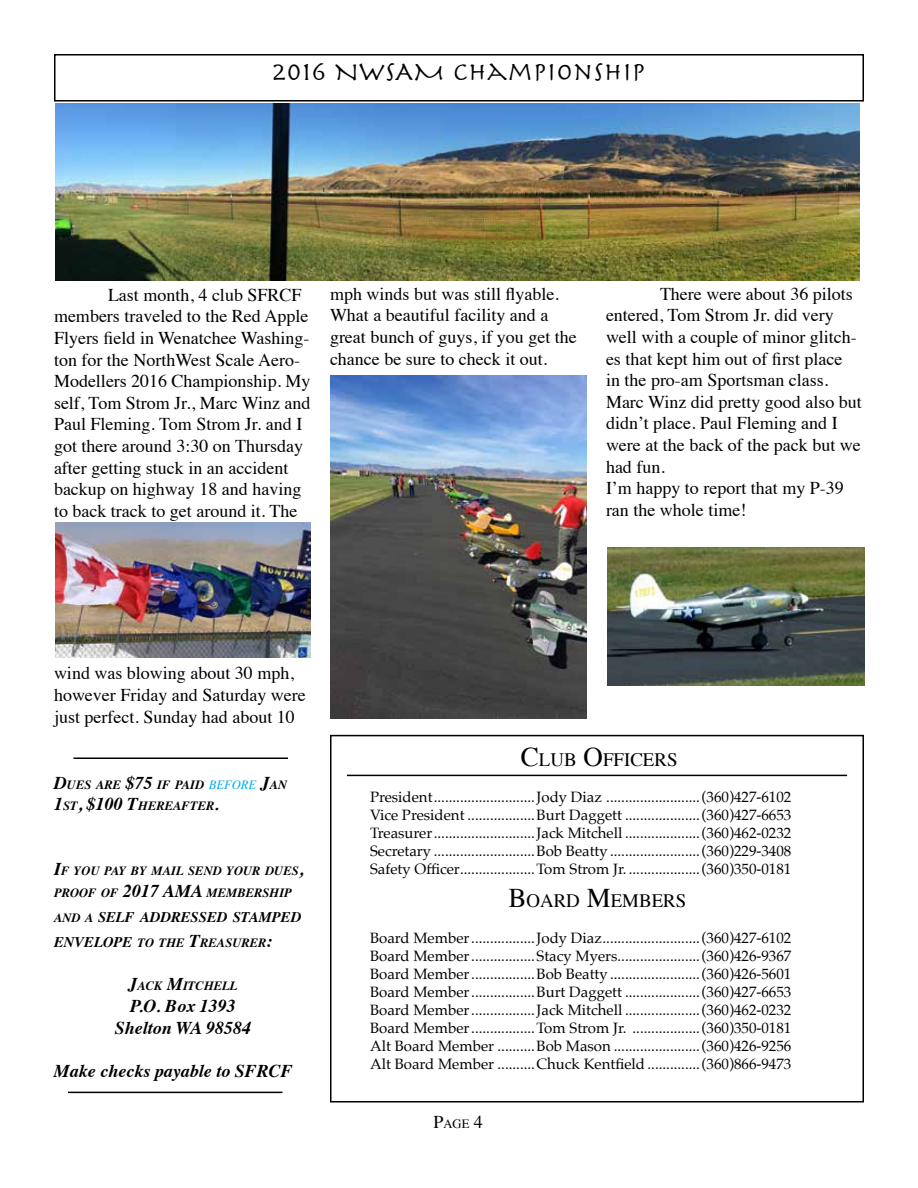
<style>
.page{position:relative;width:918px;height:1188px;background:#fff}
.page>*{position:absolute;margin:0;border:0;box-sizing:border-box;transform-origin:0 0}
.t1{font:27px "Herculanum";color:#000}
.t2{font:18.9px "Times";color:#000}
.t3{font:18px/21.6px "Times";color:#000}
.t4{font:italic 700 18px/21.6px "Times";color:#000;text-align:center}
.t5{font:15px/18px "Palatino";color:#000;text-align:justify}
.t6{font:italic 700 14.7px "Times";color:#000}
.t7{font:italic 700 12.6px/21.6px "Times";color:#000}
.t8{font:12.6px "Times";color:#000}
.s1{font-size:18px}
.s2{font-weight:400;color:#00aeef}
.s3{font-size:12.6px}
.s4{font-size:14.7px}
.s5{font-size:27px}
</style>
<div class="page">
<div style="left:330px;top:735px;width:534px;height:367px;border:2px solid #000"></div>
<hr style="left:347px;top:775px;width:500px;height:1px;background:#000">
<hr style="left:74px;top:758px;width:214px;height:1px;background:#000">
<hr style="left:68px;top:1092px;width:214px;height:1px;background:#000">
<div style="left:54px;top:54px;width:810px;height:48px;border:2px solid #000"></div>
<img style="left:56px;top:103px;width:804px;height:178px">
<img style="left:56px;top:522px;width:254px;height:135px">
<img style="left:330px;top:376px;width:257px;height:342px">
<img style="left:608px;top:547px;width:256px;height:138px">
<h1 class="t1" style="left:272px;top:55px;width:375px">2016 NWSAM CHAMPIONSHIP</h1>
<p class="t3" style="left:54px;top:282px;width:258px;text-indent:54px">Last month, 4 club SFRCF members traveled to the Red Apple<br>Flyers field in Wenatchee Washing&shy;ton for the NorthWest Scale Aero-<br>Modellers 2016 Championship. My self, Tom Strom Jr., Marc Winz and<br>Paul Fleming. Tom Strom Jr. and I got there around 3:30 on Thursday after getting stuck in an accident backup on highway 18 and having to back track to get around it. The</p>
<p class="t3" style="left:330px;top:281px;width:248px">mph winds but was still flyable.<br>What a beautiful facility and a great bunch of guys, if you get the chance be sure to check it out.</p>
<p class="t3" style="left:606px;top:281px;width:257px;text-indent:54px">There were about 36 pilots entered, Tom Strom Jr. did very well with a couple of minor glitch&shy;es that kept him out of first place<br>in the pro-am Sportsman class.<br>Marc Winz did pretty good also but didn’t place. Paul Fleming and I were at the back of the pack but we had fun.<br>I’m happy to report that my P-39 ran the whole time!</p>
<p class="t3" style="left:54px;top:661px;width:253px">wind was blowing about 30 mph, however Friday and Saturday were just perfect. Sunday had about 10</p>
<p class="t7" style="left:54px;top:773px;width:235px"><span class="s1">D</span>UES ARE <span class="s1">$75</span> IF PAID <span class="s2">BEFORE</span> <span class="s1">J</span>AN<br><span class="s1">1</span>ST<span class="s1">, $100 T</span>HEREAFTER<span class="s1">.</span></p>
<p class="t7" style="left:54px;top:859px;width:251px"><span class="s1">I</span>F YOU PAY BY MAIL SEND YOUR DUES<span class="s1">,<br></span>PROOF OF <span class="s1">2017 AMA</span></p>
<p class="t7" style="left:207px;top:881px;width:87px">MEMBERSHIP</p>
<p class="t6" style="left:54px;top:903px;width:249px"><span class="s3">AND A</span> SELF ADDRESSED STAMPED</p>
<p class="t7" style="left:54px;top:931px;width:220px"><span class="s4">ENVELOPE</span> TO THE <span class="s1">T</span>REASURER<span class="s1">:</span></p>
<p class="t7" style="left:128px;top:974px;width:111px"><span class="s1">J</span>ACK <span class="s1">M</span>ITCHELL</p>
<p class="t4" style="left:115px;top:994px;width:138px">P.O. Box 1393<br>Shelton WA 98584</p>
<p class="t4" style="left:54px;top:1058px;width:241px">Make checks payable to SFRCF</p>
<p class="t2" style="left:521px;top:742px;width:158px"><span class="s5">C</span>LUB <span class="s5">O</span>FFICERS</p>
<p class="t5" style="left:370px;top:788px;width:423px">President...........................Jody Diaz .........................(360)427-6102<br>Vice President ..................Burt Daggett ....................(360)427-6653<br>Treasurer...........................Jack Mitchell ....................(360)462-0232<br>Secretary ...........................Bob Beatty ........................(360)229-3408<br>Safety Officer....................Tom Strom Jr. ...................(360)350-0181</p>
<p class="t2" style="left:508px;top:883px;width:179px"><span class="s5">B</span>OARD <span class="s5">M</span>EMB ERS</p>
<p class="t5" style="left:370px;top:929px;width:423px">Board Member.................Jody Diaz..........................(360)427-6102<br>Board Member.................Stacy Myers......................(360)426-9367<br>Board Member.................Bob Beatty ........................(360)426-5601<br>Board Member.................Burt Daggett ....................(360)427-6653<br>Board Member.................Jack Mitchell ....................(360)462-0232<br>Board Member.................Tom Strom Jr. ..................(360)350-0181<br>Alt Board Member ..........Bob Mason .......................(360)426-9256<br>Alt Board Member ..........Chuck Kentfield ..............(360)866-9473</p>
<p class="t8" style="left:434px;top:1112px;width:51px"><span class="s1">P</span>AGE <span class="s1">4</span></p>
</div>
